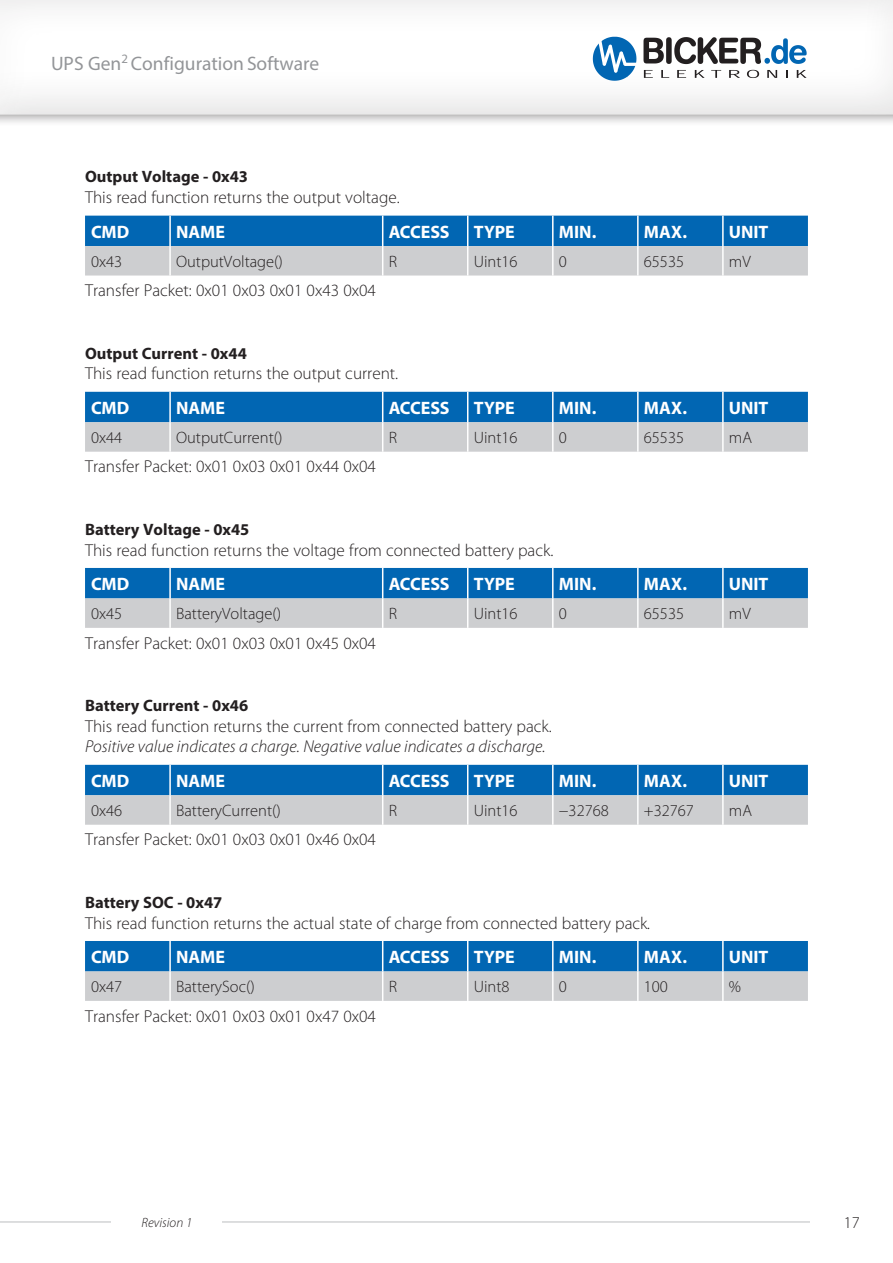
<style>
.page{position:relative;width:893px;height:1263px;background:#fff}
.page>*{position:absolute;margin:0;border:0;box-sizing:border-box;transform-origin:0 0}
.t1{font:19.5px "Myriad Pro";color:#939598}
.t2{font:700 18px "Myriad Pro";color:#fff}
.t3{font:300 17.25px "Myriad Pro";color:#231f20}
.t4{font:italic 300 17.25px "Myriad Pro";color:#231f20}
.t5{font:300 16.5px "Myriad Pro";color:#231f20}
.t6{font:700 16.5px "Myriad Pro";color:#231f20}
.t7{font:italic 300 13.5px "Myriad Pro";color:#231f20}
.s1{font-style:italic}
</style>
<div class="page">
<div style="left:0;top:0;width:893px;height:127px;background:#231f20;opacity:.5"></div>
<div style="left:0;top:0;width:893px;height:116px;background:#231f20;opacity:.25"></div>
<svg style="left:593px;top:37px;width:214px;height:44px"></svg>
<hr style="left:0;top:1221px;width:829px;height:1px;background:#bcbdc0">
<div style="left:112px;top:1180px;width:110px;height:83px;background:#fff"></div>
<div style="left:810px;top:1180px;width:83px;height:83px;background:#fff"></div>
<svg style="left:85px;top:216px;width:723px;height:59px;background:#669ac1"></svg>
<hr style="left:552px;top:246px;width:2px;height:29px;background:#fff">
<hr style="left:637px;top:246px;width:2px;height:29px;background:#fff">
<hr style="left:722px;top:246px;width:2px;height:29px;background:#fff">
<svg style="left:85px;top:392px;width:723px;height:60px;background:#679ac1"></svg>
<hr style="left:169px;top:392px;width:2px;height:30px;background:#fff">
<hr style="left:382px;top:392px;width:1px;height:30px;background:#fff">
<hr style="left:467px;top:392px;width:1px;height:30px;background:#fff">
<hr style="left:552px;top:392px;width:2px;height:30px;background:#fff">
<hr style="left:637px;top:392px;width:2px;height:30px;background:#fff">
<hr style="left:722px;top:392px;width:2px;height:30px;background:#fff">
<hr style="left:169px;top:422px;width:2px;height:30px;background:#fff">
<hr style="left:382px;top:422px;width:1px;height:30px;background:#fff">
<hr style="left:467px;top:422px;width:1px;height:30px;background:#fff">
<hr style="left:552px;top:422px;width:2px;height:30px;background:#fff">
<hr style="left:637px;top:422px;width:2px;height:30px;background:#fff">
<hr style="left:722px;top:422px;width:2px;height:30px;background:#fff">
<svg style="left:85px;top:568px;width:723px;height:60px;background:#669ac1"></svg>
<hr style="left:169px;top:568px;width:2px;height:30px;background:#fff">
<hr style="left:382px;top:568px;width:1px;height:30px;background:#fff">
<hr style="left:467px;top:568px;width:1px;height:30px;background:#fff">
<hr style="left:552px;top:568px;width:2px;height:30px;background:#fff">
<hr style="left:637px;top:568px;width:2px;height:30px;background:#fff">
<hr style="left:722px;top:568px;width:2px;height:30px;background:#fff">
<hr style="left:169px;top:598px;width:2px;height:30px;background:#fff">
<hr style="left:382px;top:598px;width:1px;height:30px;background:#fff">
<hr style="left:467px;top:598px;width:1px;height:30px;background:#fff">
<hr style="left:552px;top:598px;width:2px;height:30px;background:#fff">
<hr style="left:637px;top:598px;width:2px;height:30px;background:#fff">
<hr style="left:722px;top:598px;width:2px;height:30px;background:#fff">
<svg style="left:85px;top:765px;width:723px;height:60px;background:#679ac1"></svg>
<hr style="left:169px;top:765px;width:2px;height:30px;background:#fff">
<hr style="left:382px;top:765px;width:1px;height:30px;background:#fff">
<hr style="left:467px;top:765px;width:1px;height:30px;background:#fff">
<hr style="left:552px;top:765px;width:2px;height:30px;background:#fff">
<hr style="left:637px;top:765px;width:2px;height:30px;background:#fff">
<hr style="left:722px;top:765px;width:2px;height:30px;background:#fff">
<hr style="left:169px;top:795px;width:2px;height:30px;background:#fff">
<hr style="left:382px;top:795px;width:1px;height:30px;background:#fff">
<hr style="left:467px;top:795px;width:1px;height:30px;background:#fff">
<hr style="left:552px;top:795px;width:2px;height:30px;background:#fff">
<hr style="left:637px;top:795px;width:2px;height:30px;background:#fff">
<hr style="left:722px;top:795px;width:2px;height:30px;background:#fff">
<svg style="left:85px;top:941px;width:723px;height:60px;background:#6699c1"></svg>
<hr style="left:169px;top:941px;width:2px;height:30px;background:#fff">
<hr style="left:382px;top:941px;width:1px;height:30px;background:#fff">
<hr style="left:467px;top:941px;width:1px;height:30px;background:#fff">
<hr style="left:552px;top:941px;width:2px;height:30px;background:#fff">
<hr style="left:637px;top:941px;width:2px;height:30px;background:#fff">
<hr style="left:722px;top:941px;width:2px;height:30px;background:#fff">
<hr style="left:169px;top:971px;width:2px;height:30px;background:#fff">
<hr style="left:382px;top:971px;width:1px;height:30px;background:#fff">
<hr style="left:467px;top:971px;width:1px;height:30px;background:#fff">
<hr style="left:552px;top:971px;width:2px;height:30px;background:#fff">
<hr style="left:637px;top:971px;width:2px;height:30px;background:#fff">
<hr style="left:722px;top:971px;width:2px;height:30px;background:#fff">
<p class="t1" style="left:51px;top:51px;width:270px">UPS Gen<sup>2</sup> Configuration Software</p>
<p class="t6" style="left:85px;top:166px;width:165px">Output Voltage - 0x43</p>
<p class="t3" style="left:85px;top:187px;width:316px">This read function returns the output voltage.</p>
<p class="t2" style="left:91px;top:220px;width:40px">CMD</p>
<p class="t2" style="left:176px;top:220px;width:50px">NAME</p>
<p class="t2" style="left:389px;top:220px;width:62px">ACCESS</p>
<p class="t2" style="left:474px;top:220px;width:42px">TYPE</p>
<p class="t2" style="left:559px;top:220px;width:39px">MIN.</p>
<p class="t2" style="left:644px;top:220px;width:45px">MAX.</p>
<p class="t2" style="left:729px;top:220px;width:41px">UNIT</p>
<p class="t5" style="left:91px;top:252px;width:33px">0x43</p>
<p class="t5" style="left:176px;top:252px;width:108px">OutputVoltage()</p>
<p class="t5" style="left:389px;top:252px;width:10px">R</p>
<p class="t5" style="left:474px;top:252px;width:45px">Uint16</p>
<p class="t5" style="left:559px;top:252px;width:10px">0</p>
<p class="t5" style="left:644px;top:252px;width:42px">65535</p>
<p class="t5" style="left:729px;top:252px;width:23px">mV</p>
<p class="t3" style="left:85px;top:280px;width:292px">Transfer Packet: 0x01 0x03 0x01 0x43 0x04</p>
<p class="t6" style="left:85px;top:342px;width:163px">Output Current - 0x44</p>
<p class="t3" style="left:85px;top:363px;width:315px">This read function returns the output current.</p>
<p class="t2" style="left:91px;top:396px;width:40px">CMD</p>
<p class="t2" style="left:176px;top:396px;width:50px">NAME</p>
<p class="t2" style="left:389px;top:396px;width:62px">ACCESS</p>
<p class="t2" style="left:474px;top:396px;width:42px">TYPE</p>
<p class="t2" style="left:559px;top:396px;width:39px">MIN.</p>
<p class="t2" style="left:644px;top:396px;width:45px">MAX.</p>
<p class="t2" style="left:729px;top:396px;width:41px">UNIT</p>
<p class="t5" style="left:91px;top:428px;width:33px">0x44</p>
<p class="t5" style="left:176px;top:428px;width:108px">OutputCurrent()</p>
<p class="t5" style="left:389px;top:428px;width:10px">R</p>
<p class="t5" style="left:474px;top:428px;width:45px">Uint16</p>
<p class="t5" style="left:559px;top:428px;width:10px">0</p>
<p class="t5" style="left:644px;top:428px;width:42px">65535</p>
<p class="t5" style="left:729px;top:428px;width:25px">mA</p>
<p class="t3" style="left:85px;top:456px;width:292px">Transfer Packet: 0x01 0x03 0x01 0x44 0x04</p>
<p class="t6" style="left:85px;top:518px;width:166px">Battery Voltage - 0x45</p>
<p class="t3" style="left:85px;top:539px;width:470px">This read function returns the voltage from connected battery pack.</p>
<p class="t2" style="left:91px;top:572px;width:40px">CMD</p>
<p class="t2" style="left:176px;top:572px;width:50px">NAME</p>
<p class="t2" style="left:389px;top:572px;width:62px">ACCESS</p>
<p class="t2" style="left:474px;top:572px;width:42px">TYPE</p>
<p class="t2" style="left:559px;top:572px;width:39px">MIN.</p>
<p class="t2" style="left:644px;top:572px;width:45px">MAX.</p>
<p class="t2" style="left:729px;top:572px;width:41px">UNIT</p>
<p class="t5" style="left:91px;top:604px;width:33px">0x45</p>
<p class="t5" style="left:176px;top:604px;width:107px">BatteryVoltage()</p>
<p class="t5" style="left:389px;top:604px;width:10px">R</p>
<p class="t5" style="left:474px;top:604px;width:45px">Uint16</p>
<p class="t5" style="left:559px;top:604px;width:10px">0</p>
<p class="t5" style="left:644px;top:604px;width:42px">65535</p>
<p class="t5" style="left:729px;top:604px;width:23px">mV</p>
<p class="t3" style="left:85px;top:632px;width:292px">Transfer Packet: 0x01 0x03 0x01 0x45 0x04</p>
<p class="t6" style="left:85px;top:695px;width:165px">Battery Current - 0x46</p>
<p class="t3" style="left:85px;top:715px;width:468px">This read function returns the current from connected battery pack.</p>
<p class="t4" style="left:85px;top:736px;width:462px">Positive value indicates a charge. Negative value indicates a discharge.</p>
<p class="t2" style="left:91px;top:769px;width:40px">CMD</p>
<p class="t2" style="left:176px;top:769px;width:50px">NAME</p>
<p class="t2" style="left:389px;top:769px;width:62px">ACCESS</p>
<p class="t2" style="left:474px;top:769px;width:42px">TYPE</p>
<p class="t2" style="left:559px;top:769px;width:39px">MIN.</p>
<p class="t2" style="left:644px;top:769px;width:45px">MAX.</p>
<p class="t2" style="left:729px;top:769px;width:41px">UNIT</p>
<p class="t5" style="left:91px;top:801px;width:33px">0x46</p>
<p class="t5" style="left:176px;top:801px;width:106px">BatteryCurrent()</p>
<p class="t5" style="left:389px;top:801px;width:10px">R</p>
<p class="t5" style="left:474px;top:801px;width:45px">Uint16</p>
<p class="t5" style="left:559px;top:801px;width:52px">−32768</p>
<p class="t5" style="left:644px;top:801px;width:52px">+32767</p>
<p class="t5" style="left:729px;top:801px;width:25px">mA</p>
<p class="t3" style="left:85px;top:829px;width:292px">Transfer Packet: 0x01 0x03 0x01 0x46 0x04</p>
<p class="t6" style="left:85px;top:891px;width:139px">Battery SOC - 0x47</p>
<p class="t3" style="left:85px;top:912px;width:567px">This read function returns the actual state of charge from connected battery pack<span class="s1">.</span></p>
<p class="t2" style="left:91px;top:945px;width:40px">CMD</p>
<p class="t2" style="left:176px;top:945px;width:50px">NAME</p>
<p class="t2" style="left:389px;top:945px;width:62px">ACCESS</p>
<p class="t2" style="left:474px;top:945px;width:42px">TYPE</p>
<p class="t2" style="left:559px;top:945px;width:39px">MIN.</p>
<p class="t2" style="left:644px;top:945px;width:45px">MAX.</p>
<p class="t2" style="left:729px;top:945px;width:41px">UNIT</p>
<p class="t5" style="left:91px;top:977px;width:33px">0x47</p>
<p class="t5" style="left:176px;top:977px;width:80px">BatterySoc()</p>
<p class="t5" style="left:389px;top:977px;width:10px">R</p>
<p class="t5" style="left:474px;top:977px;width:37px">Uint8</p>
<p class="t5" style="left:559px;top:977px;width:10px">0</p>
<p class="t5" style="left:644px;top:977px;width:26px">100</p>
<p class="t5" style="left:729px;top:977px;width:14px">%</p>
<p class="t3" style="left:85px;top:1005px;width:292px">Transfer Packet: 0x01 0x03 0x01 0x47 0x04</p>
<p class="t7" style="left:141px;top:1214px;width:52px">Revision 1</p>
<p class="t5" style="left:844px;top:1212px;width:18px">17</p>
</div>
